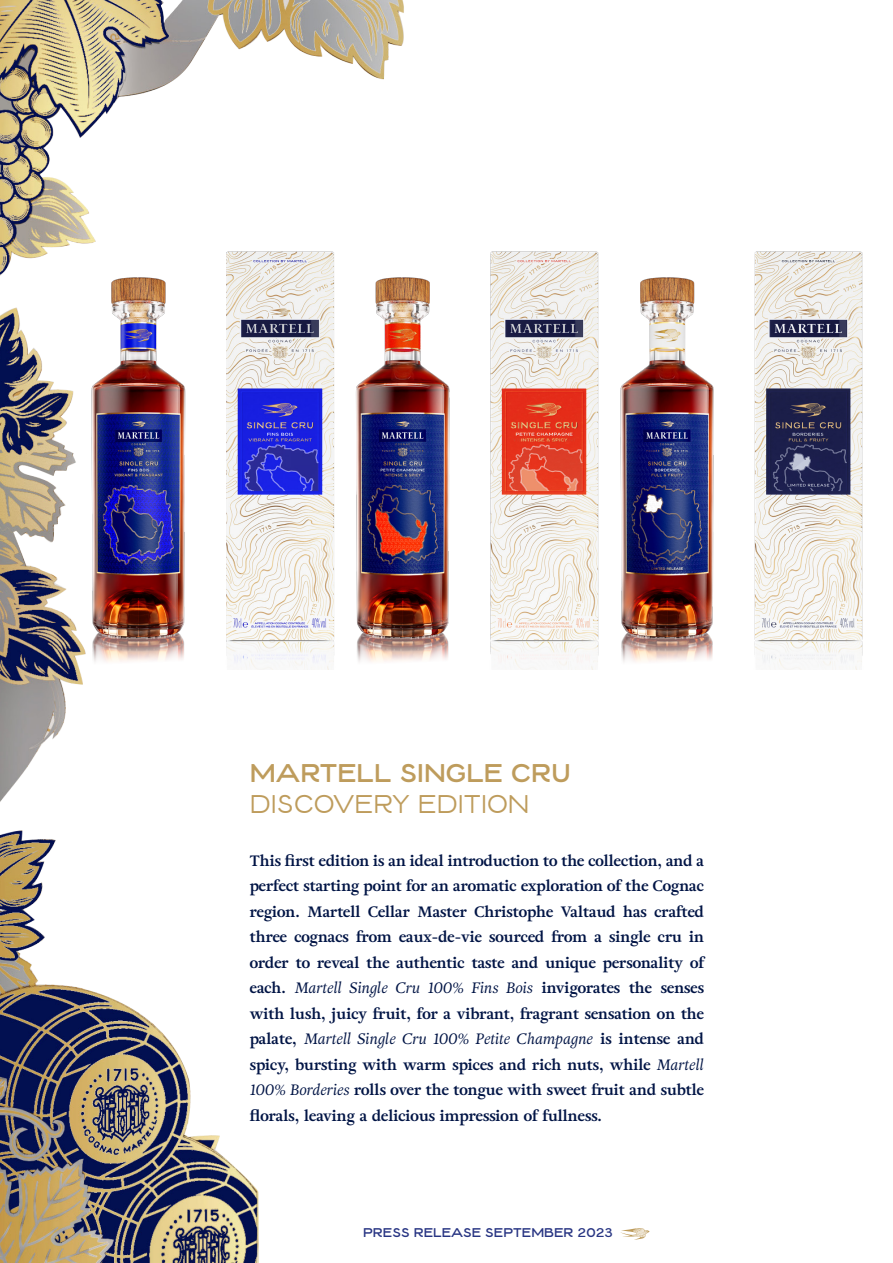
<style>
.page{position:relative;width:893px;height:1263px;background:#fff}
.page>*{position:absolute;margin:0;border:0;box-sizing:border-box;transform-origin:0 0}
.t1{font:500 25.5px/30.6px "Martell";color:#be9c5c}
._01_Paragraphe{font:700 15px/25.5px "Adriane Text";color:#001445;text-align:justify}
.t2{font:500 12.6px "Martell";color:#283583}
.s1{font-weight:400}
.s2{font-weight:400;font-style:italic}
</style>
<div class="page">
<img style="left:0;top:0;width:404px;height:1263px">
<svg style="left:620px;top:1228px;width:30px;height:12px"></svg>
<img style="left:620px;top:251px;width:243px;height:419px">
<img style="left:71px;top:236px;width:528px;height:434px">
<p class="t1" style="left:250px;top:757px;width:322px">MARTELL SINGLE CRU<br><span class="s1">DISCOVERY EDITION</span></p>
<p class="_01_Paragraphe" style="left:250px;top:848px;width:456px">This first edition is an ideal introduction to the collection, and a perfect starting point for an aromatic exploration of the Cognac region. Martell Cellar Master Christophe Valtaud has crafted three cognacs from eaux-de-vie sourced from a single cru in order to reveal the authentic taste and unique personality of each. <span class="s2">Martell Single Cru 100% Fins Bois</span> invigorates the senses with lush, juicy fruit, for a vibrant, fragrant sensation on the palate, <span class="s2">Martell Single Cru 100% Petite Champagne</span> is intense and spicy, bursting with warm spices and rich nuts, while <span class="s2">Martell 100% Borderies</span> rolls over the tongue with sweet fruit and subtle florals, leaving a delicious impression of fullness.</p>
<p class="t2" style="left:363px;top:1224px;width:251px">PRESS RELEASE SEPTEMBER 2023</p>
</div>
